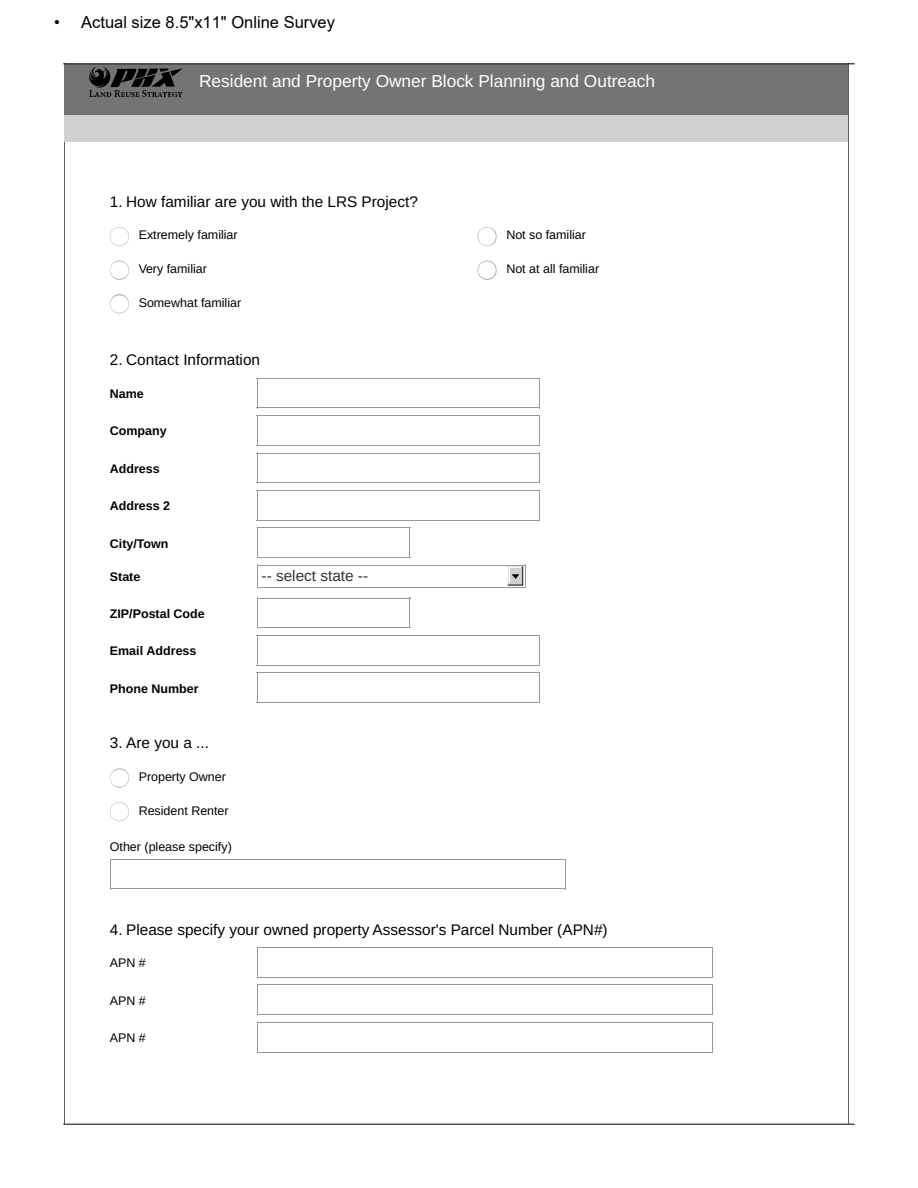
<style>
.page{position:relative;width:918px;height:1188px;background:#fff}
.page>*{position:absolute;margin:0;border:0;box-sizing:border-box;transform-origin:0 0}
.t1{font:17.25px "Liberation Sans";letter-spacing:.005em;color:#fff}
.t2{font:16.5px "Arial";color:#000}
.t3{font:15.3px "Liberation Sans";letter-spacing:.005em;color:#000}
.t4{font:15.3px "Liberation Sans";letter-spacing:.005em;color:#333}
.t5{font:12.45px "Liberation Sans";letter-spacing:.005em;color:#000}
.t6{font:700 12.45px "Liberation Sans";letter-spacing:.005em;color:#000}
</style>
<div class="page">
<hr style="left:64px;top:64px;width:1px;height:1060px;background:#606060">
<hr style="left:848px;top:64px;width:1px;height:1060px;background:#606060">
<div style="left:65px;top:115px;width:783px;height:27px;background:#d1d1d1"></div>
<div style="left:65px;top:64px;width:783px;height:51px;background:#747474"></div>
<img style="left:89px;top:66px;width:94px;height:32px">
<hr style="left:257px;top:378px;width:283px;height:1px;background:#999">
<hr style="left:257px;top:407px;width:283px;height:1px;background:#999">
<hr style="left:257px;top:378px;width:1px;height:30px;background:#999">
<hr style="left:539px;top:378px;width:1px;height:30px;background:#999">
<hr style="left:257px;top:415px;width:283px;height:1px;background:#999">
<hr style="left:257px;top:445px;width:283px;height:1px;background:#999">
<hr style="left:257px;top:415px;width:1px;height:31px;background:#999">
<hr style="left:539px;top:415px;width:1px;height:31px;background:#999">
<hr style="left:257px;top:453px;width:283px;height:1px;background:#999">
<hr style="left:257px;top:482px;width:283px;height:1px;background:#999">
<hr style="left:257px;top:453px;width:1px;height:30px;background:#999">
<hr style="left:539px;top:453px;width:1px;height:30px;background:#999">
<hr style="left:257px;top:490px;width:283px;height:1px;background:#999">
<hr style="left:257px;top:520px;width:283px;height:1px;background:#999">
<hr style="left:257px;top:490px;width:1px;height:31px;background:#999">
<hr style="left:539px;top:490px;width:1px;height:31px;background:#999">
<hr style="left:257px;top:527px;width:153px;height:1px;background:#999">
<hr style="left:257px;top:557px;width:153px;height:1px;background:#999">
<hr style="left:257px;top:527px;width:1px;height:31px;background:#999">
<hr style="left:409px;top:527px;width:1px;height:31px;background:#999">
<hr style="left:257px;top:565px;width:269px;height:1px;background:#999">
<hr style="left:257px;top:587px;width:269px;height:1px;background:#999">
<svg style="left:257px;top:566px;width:1px;height:21px"></svg>
<svg style="left:508px;top:566px;width:18px;height:21px"></svg>
<hr style="left:257px;top:598px;width:153px;height:1px;background:#999">
<hr style="left:257px;top:627px;width:153px;height:1px;background:#999">
<hr style="left:257px;top:598px;width:1px;height:30px;background:#999">
<hr style="left:409px;top:598px;width:1px;height:30px;background:#999">
<hr style="left:257px;top:635px;width:283px;height:1px;background:#999">
<hr style="left:257px;top:665px;width:283px;height:1px;background:#999">
<hr style="left:257px;top:635px;width:1px;height:31px;background:#999">
<hr style="left:539px;top:635px;width:1px;height:31px;background:#999">
<hr style="left:257px;top:672px;width:283px;height:1px;background:#999">
<hr style="left:257px;top:702px;width:283px;height:1px;background:#999">
<hr style="left:257px;top:672px;width:1px;height:31px;background:#999">
<hr style="left:539px;top:672px;width:1px;height:31px;background:#999">
<hr style="left:110px;top:859px;width:456px;height:1px;background:#999">
<hr style="left:110px;top:888px;width:456px;height:1px;background:#999">
<hr style="left:110px;top:859px;width:1px;height:30px;background:#999">
<hr style="left:565px;top:859px;width:1px;height:30px;background:#999">
<hr style="left:257px;top:947px;width:456px;height:1px;background:#999">
<hr style="left:257px;top:977px;width:456px;height:1px;background:#999">
<hr style="left:257px;top:947px;width:1px;height:31px;background:#999">
<hr style="left:712px;top:947px;width:1px;height:31px;background:#999">
<hr style="left:257px;top:984px;width:456px;height:1px;background:#999">
<hr style="left:257px;top:1014px;width:456px;height:1px;background:#999">
<hr style="left:257px;top:984px;width:1px;height:31px;background:#999">
<hr style="left:712px;top:984px;width:1px;height:31px;background:#999">
<hr style="left:257px;top:1022px;width:456px;height:1px;background:#999">
<hr style="left:257px;top:1052px;width:456px;height:1px;background:#999">
<hr style="left:257px;top:1022px;width:1px;height:31px;background:#999">
<hr style="left:712px;top:1022px;width:1px;height:31px;background:#999">
<img style="left:110px;top:227px;width:19px;height:19px;border-radius:50%">
<img style="left:110px;top:261px;width:19px;height:19px;border-radius:50%">
<img style="left:110px;top:294px;width:19px;height:19px;border-radius:50%">
<img style="left:478px;top:227px;width:19px;height:19px;border-radius:50%">
<img style="left:478px;top:261px;width:19px;height:19px;border-radius:50%">
<img style="left:110px;top:768px;width:19px;height:20px;border-radius:50%">
<img style="left:110px;top:802px;width:19px;height:19px;border-radius:50%">
<hr style="left:64px;top:64px;width:790px;height:1px;background:#000">
<hr style="left:64px;top:1124px;width:790px;height:1px;background:#000">
<h2 class="t2" style="left:54px;top:11px;width:282px">• Actual size 8.5"x11" Online Survey</h2>
<h1 class="t1" style="left:199px;top:71px;width:457px">Resident and Property Owner Block Planning and Outreach</h1>
<p class="t3" style="left:110px;top:193px;width:309px">1. How familiar are you with the LRS Project?</p>
<p class="t5" style="left:139px;top:228px;width:101px">Extremely familiar</p>
<p class="t5" style="left:139px;top:262px;width:70px">Very familiar</p>
<p class="t5" style="left:139px;top:295px;width:104px">Somewhat familiar</p>
<p class="t3" style="left:110px;top:351px;width:152px">2. Contact Information</p>
<p class="t6" style="left:110px;top:387px;width:35px">Name</p>
<p class="t6" style="left:110px;top:424px;width:58px">Company</p>
<p class="t6" style="left:110px;top:462px;width:51px">Address</p>
<p class="t6" style="left:110px;top:499px;width:62px">Address 2</p>
<p class="t6" style="left:110px;top:536px;width:60px">City/Town</p>
<p class="t6" style="left:110px;top:570px;width:32px">State</p>
<p class="t4" style="left:262px;top:567px;width:108px">-- select state --</p>
<p class="t6" style="left:110px;top:606px;width:96px">ZIP/Postal Code</p>
<p class="t6" style="left:110px;top:644px;width:88px">Email Address</p>
<p class="t6" style="left:110px;top:681px;width:90px">Phone Number</p>
<p class="t3" style="left:110px;top:734px;width:101px">3. Are you a ...</p>
<p class="t5" style="left:139px;top:770px;width:89px">Property Owner</p>
<p class="t5" style="left:139px;top:803px;width:92px">Resident Renter</p>
<p class="t5" style="left:110px;top:840px;width:123px">Other (please specify)</p>
<p class="t5" style="left:506px;top:228px;width:81px">Not so familiar</p>
<p class="t5" style="left:506px;top:262px;width:94px">Not at all familiar</p>
<p class="t3" style="left:110px;top:921px;width:499px">4. Please specify your owned property Assessor's Parcel Number (APN#)</p>
<p class="t5" style="left:110px;top:956px;width:37px">APN #</p>
<p class="t5" style="left:110px;top:993px;width:37px">APN #</p>
<p class="t5" style="left:110px;top:1031px;width:37px">APN #</p>
</div>
